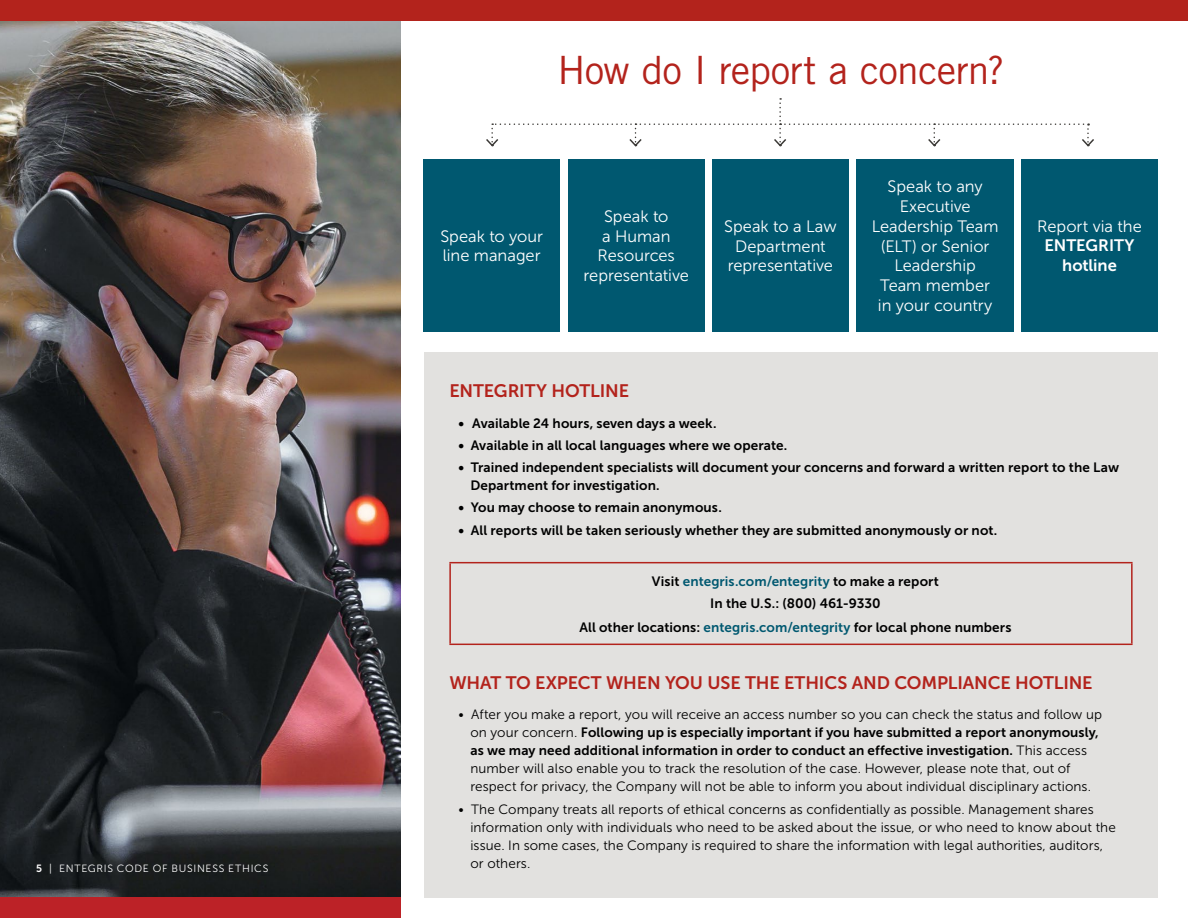
<style>
.page{position:relative;width:1188px;height:918px;background:#fff}
.page>*{position:absolute;margin:0;border:0;box-sizing:border-box;transform-origin:0 0}
.t1{font:39px "Trade Gothic LT Std";letter-spacing:-.02em;color:#b3231c}
.t2{font:18px "Museo Sans 700";letter-spacing:-.005em;color:#b3231c}
.t3{font:16.5px/19.8px "Museo Sans 300";color:#fff;text-align:center}
.t4{font:16.5px/19.8px "Museo Sans 700";color:#fff;text-align:center}
.t5{font:13.5px/18px "Museo Sans 700";letter-spacing:.01em;color:#000}
.t6{font:13.5px/18px "Museo Sans 300";letter-spacing:.005em;color:#000}
.t7{font:10.5px "Museo Sans 300";letter-spacing:.07em;color:#fff}
.s1{font-family:"Museo Sans 700"}
.s2{color:#005870}
.s3{font-family:"Museo Sans 300"}
</style>
<div class="page">
<div style="left:424px;top:352px;width:734px;height:546px;background:#e2e1df"></div>
<svg style="left:486px;top:98px;width:608px;height:49px"></svg>
<div style="left:424px;top:159px;width:136px;height:172px;background:#005870"></div>
<div style="left:712px;top:159px;width:136px;height:172px;background:#005870"></div>
<div style="left:568px;top:159px;width:136px;height:172px;background:#005870"></div>
<div style="left:857px;top:159px;width:157px;height:172px;background:#005870"></div>
<div style="left:1022px;top:159px;width:136px;height:172px;background:#005870"></div>
<hr style="left:449px;top:562px;width:684px;height:1px;background:#b3231c">
<hr style="left:449px;top:563px;width:2px;height:81px;background:#b3231c">
<hr style="left:1131px;top:563px;width:2px;height:81px;background:#b3231c">
<hr style="left:449px;top:644px;width:684px;height:1px;background:#b3231c">
<img style="left:0;top:20px;width:400px;height:878px">
<div style="left:0;top:898px;width:400px;height:20px;background:#bc2227"></div>
<div style="left:0;top:0;width:1188px;height:20px;background:#b3231c"></div>
<p class="t7" style="left:36px;top:863px;width:234px"><span class="s1">5</span> | ENTEGRIS CODE OF BUSINESS ETHICS</p>
<h1 class="t1" style="left:557px;top:46px;width:448px">How do I report a concern?</h1>
<p class="t3" style="left:584px;top:206px;width:107px">Speak to<br>a Human<br>Resources representative</p>
<p class="t3" style="left:440px;top:226px;width:104px;text-align:left">Speak to your line manager</p>
<p class="t3" style="left:724px;top:216px;width:114px">Speak to a Law<br>Department representative</p>
<p class="t3" style="left:872px;top:177px;width:128px">Speak to any<br>Executive<br>Leadership Team (ELT) or Senior<br>Leadership<br>Team member in your country</p>
<p class="t3" style="left:1037px;top:216px;width:106px">Report via the</p>
<p class="t4" style="left:1044px;top:236px;width:92px">ENTEGRITY hotline</p>
<h2 class="t2" style="left:449px;top:381px;width:181px">ENTEGRITY HOTLINE</h2>
<p class="t5" style="left:458px;top:414px;width:260px">• Available 24 hours, seven days a week.</p>
<p class="t5" style="left:458px;top:436px;width:330px">• Available in all local languages where we operate.</p>
<p class="t5" style="left:470px;top:458px;width:650px;text-indent:-12px">• Trained independent specialists will document your concerns and forward a written report to the Law<br>Department for investigation.</p>
<p class="t5" style="left:458px;top:499px;width:265px">• You may choose to remain anonymous.</p>
<p class="t5" style="left:458px;top:521px;width:541px">• All reports will be taken seriously whether they are submitted anonymously or not.</p>
<p class="t5" style="left:652px;top:570px;width:289px;line-height:22.2px;text-align:center">Visit <span class="s2">entegris.com/entegrity</span> to make a report<br>In the U.S.: (800) 461-9330</p>
<p class="t5" style="left:579px;top:618px;width:434px">All other locations: <span class="s2">entegris.com/entegrity</span> for local phone numbers</p>
<h2 class="t2" style="left:449px;top:672px;width:645px">WHAT TO EXPECT WHEN YOU USE THE ETHICS AND COMPLIANCE HOTLINE</h2>
<p class="t6" style="left:458px;top:706px;width:645px">• After you make a report, you will receive an access number so you can check the status and follow up</p>
<p class="t5" style="left:470px;top:724px;width:630px"><span class="s3">on your concern.</span> Following up is especially important if you have submitted a report anonymously, as we may need additional information in order to conduct an effective investigation. <span class="s3">This access</span></p>
<p class="t6" style="left:470px;top:760px;width:622px">number will also enable you to track the resolution of the case. However, please note that, out of respect for privacy, the Company will not be able to inform you about individual disciplinary actions.</p>
<p class="t6" style="left:470px;top:800px;width:647px;text-indent:-12px">• The Company treats all reports of ethical concerns as confidentially as possible. Management shares information only with individuals who need to be asked about the issue, or who need to know about the issue. In some cases, the Company is required to share the information with legal authorities, auditors, or others.</p>
</div>
